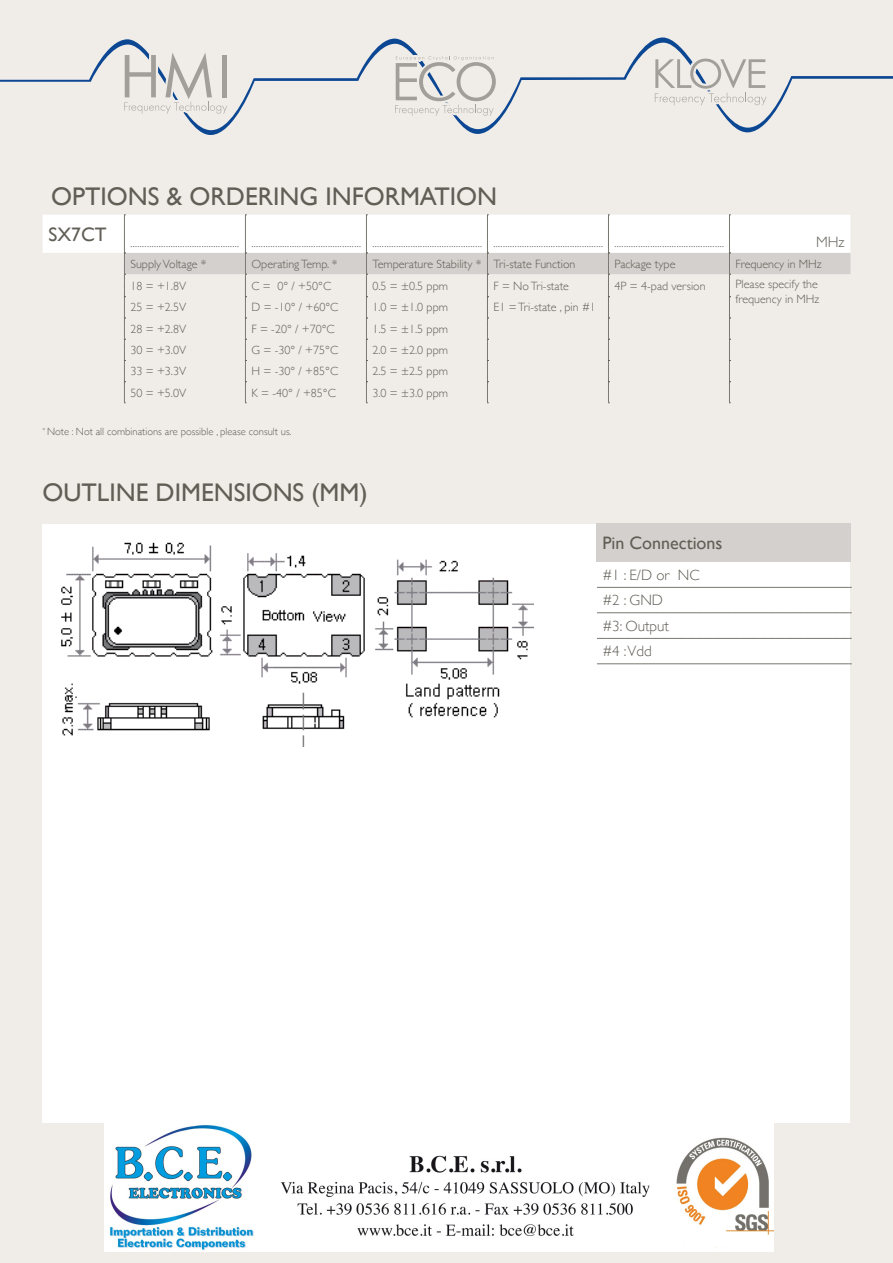
<style>
.page{position:relative;width:893px;height:1263px;background:#f0ede9}
.page>*{position:absolute;margin:0;border:0;box-sizing:border-box;transform-origin:0 0}
.t1{font:25.5px "Gill Sans";color:#615e56}
.t2{font:18px "Gill Sans";color:#615e56}
.t3{font:300 15px/25.5px "Gill Sans";color:#615e56}
.t4{font:300 12px/14.4px "Gill Sans";color:#615e56}
.t5{font:300 10.5px "Gill Sans";color:#615e56}
.t6{font:9px "Gill Sans";color:#615e56}
</style>
<div class="page">
<svg style="left:0;top:37px;width:893px;height:98px"></svg>
<svg style="left:395px;top:47px;width:101px;height:70px"></svg>
<svg style="left:120px;top:38px;width:107px;height:77px"></svg>
<svg style="left:655px;top:53px;width:111px;height:53px"></svg>
<svg style="left:43px;top:215px;width:807px;height:189px"></svg>
<div style="left:43px;top:524px;width:807px;height:599px;background:#fff"></div>
<div style="left:596px;top:523px;width:254px;height:39px;background:#d3d0cd"></div>
<svg style="left:597px;top:587px;width:254px;height:1px"></svg>
<svg style="left:597px;top:612px;width:254px;height:1px"></svg>
<svg style="left:597px;top:638px;width:254px;height:1px"></svg>
<svg style="left:597px;top:664px;width:254px;height:1px"></svg>
<img style="left:61px;top:542px;width:472px;height:204px">
<img style="left:104px;top:1123px;width:670px;height:128px">
<h1 class="t1" style="left:51px;top:181px;width:448px">OPTIONS &amp; ORDERING INFORMATION</h1>
<p class="t6" style="left:49px;top:239px;width:192px"><sup>SX7CT</sup> ..............................................</p>
<p class="t6" style="left:251px;top:239px;width:111px">..............................................</p>
<p class="t6" style="left:372px;top:239px;width:111px">..............................................</p>
<p class="t6" style="left:493px;top:239px;width:111px">..............................................</p>
<p class="t6" style="left:614px;top:239px;width:111px">..............................................</p>
<p class="t3" style="left:816px;top:229px;width:30px">MHz</p>
<p class="t4" style="left:130px;top:256px;width:78px">SupplyVoltage *</p>
<p class="t4" style="left:251px;top:256px;width:88px">OperatingTemp. *</p>
<p class="t4" style="left:372px;top:256px;width:204px">Temperature Stability * Tri-state Function</p>
<p class="t4" style="left:614px;top:256px;width:62px">Package type</p>
<p class="t4" style="left:735px;top:256px;width:88px">Frequency in MHz</p>
<p class="t4" style="left:130px;top:278px;width:57px">18 = +1.8V</p>
<p class="t4" style="left:251px;top:278px;width:81px">C = 0° / +50°C</p>
<p class="t4" style="left:372px;top:278px;width:77px">0.5 = ±0.5 ppm</p>
<p class="t4" style="left:493px;top:278px;width:77px">F = NoTri-state</p>
<p class="t4" style="left:614px;top:278px;width:93px">4P = 4-pad version</p>
<p class="t4" style="left:735px;top:277px;width:85px">Please specify the frequency in MHz</p>
<p class="t4" style="left:130px;top:300px;width:57px">25 = +2.5V</p>
<p class="t4" style="left:251px;top:300px;width:88px">D = -10° / +60°C</p>
<p class="t4" style="left:372px;top:300px;width:77px">1.0 = ±1.0 ppm</p>
<p class="t4" style="left:493px;top:300px;width:104px">E1 =Tri-state , pin #1</p>
<p class="t4" style="left:130px;top:321px;width:57px">28 = +2.8V</p>
<p class="t4" style="left:251px;top:321px;width:85px">F = -20° / +70°C</p>
<p class="t4" style="left:372px;top:321px;width:77px">1.5 = ±1.5 ppm</p>
<p class="t4" style="left:130px;top:342px;width:57px">30 = +3.0V</p>
<p class="t4" style="left:251px;top:342px;width:88px">G = -30° / +75°C</p>
<p class="t4" style="left:372px;top:342px;width:77px">2.0 = ±2.0 ppm</p>
<p class="t4" style="left:130px;top:364px;width:57px">33 = +3.3V</p>
<p class="t4" style="left:251px;top:364px;width:88px">H = -30° / +85°C</p>
<p class="t4" style="left:372px;top:364px;width:77px">2.5 = ±2.5 ppm</p>
<p class="t4" style="left:130px;top:385px;width:57px">50 = +5.0V</p>
<p class="t4" style="left:251px;top:385px;width:86px">K = -40° / +85°C</p>
<p class="t4" style="left:372px;top:385px;width:77px">3.0 = ±3.0 ppm</p>
<p class="t5" style="left:43px;top:423px;width:251px"><sup>*</sup> Note : Not all combinations are possible , please consult us.</p>
<h1 class="t1" style="left:43px;top:477px;width:327px">OUTLINE DIMENSIONS (MM)</h1>
<h2 class="t2" style="left:602px;top:532px;width:122px">Pin Connections</h2>
<p class="t3" style="left:602px;top:561px;width:99px">#1 : E/D or NC #2 : GND<br>#3: Output<br>#4 :Vdd</p>
</div>
